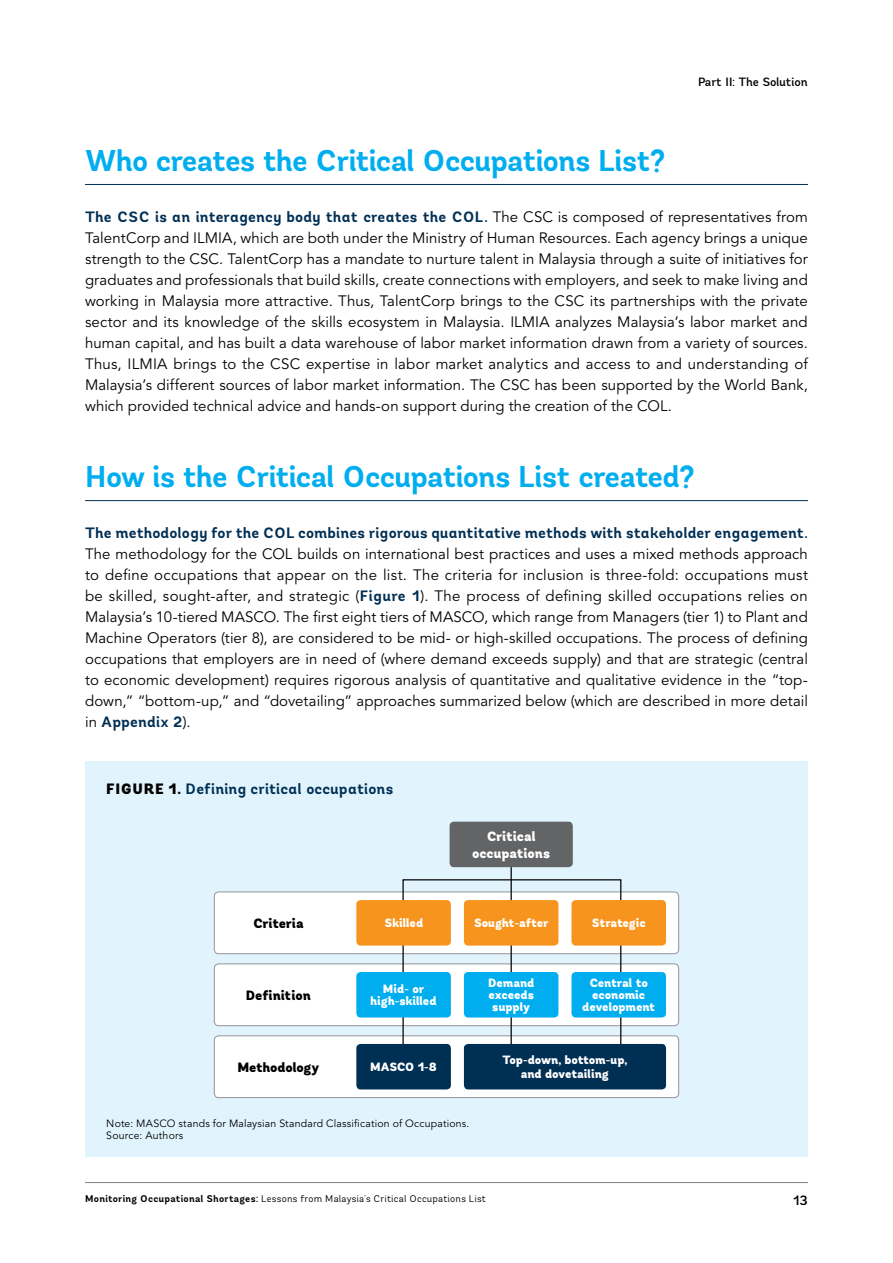
<style>
.page{position:relative;width:893px;height:1263px;background:#fff}
.page>*{position:absolute;margin:0;border:0;box-sizing:border-box;transform-origin:0 0}
.t1{font:700 30px "Andes";letter-spacing:-.03em;color:#00aeef}
.t2{font:15px/21px "Avenir LT Std";letter-spacing:.005em;color:#000;text-align:justify}
.t3{font:700 15px "Andes";letter-spacing:.01em;color:#002f54}
.t4{font:900 13.5px "Andes";letter-spacing:-.01em;color:#000}
.t5{font:900 13.5px/16.2px "Andes";letter-spacing:-.005em;color:#fff;text-align:center}
.t6{font:500 13.5px "Andes";color:#000}
.t7{font:900 12px/12px "Andes";letter-spacing:-.01em;color:#fff;text-align:center}
.t8{font:500 12px "Andes";color:#000}
.t9{font:10.5px/12px "Avenir LT Std";letter-spacing:.02em;color:#000}
.t10{font:9.75px "Andes";letter-spacing:.025em;color:#000}
.s1{font-family:"Avenir LT Std";font-weight:400;color:#000}
.s2{font-family:"Andes";font-weight:700;color:#002f54}
.s3{font-weight:900;color:#000}
.s4{font-weight:700}
</style>
<div class="page">
<hr style="left:85px;top:1182px;width:723px;height:1px;background:#808285">
<hr style="left:85px;top:184px;width:723px;height:1px;background:#002f54">
<hr style="left:85px;top:500px;width:723px;height:1px;background:#002f54">
<div style="left:85px;top:761px;width:723px;height:396px;background:#e1f4fd"></div>
<div style="left:214px;top:892px;width:465px;height:62px;background:#fff;border-radius:4px"></div>
<div style="left:214px;top:892px;width:465px;height:62px;border:1px solid #939598;border-radius:4px"></div>
<div style="left:214px;top:964px;width:465px;height:62px;background:#fff;border-radius:4px"></div>
<div style="left:214px;top:964px;width:465px;height:62px;border:1px solid #939598;border-radius:4px"></div>
<div style="left:214px;top:1036px;width:465px;height:61px;background:#fff;border-radius:4px"></div>
<div style="left:214px;top:1036px;width:465px;height:62px;border:1px solid #939598;border-radius:4px"></div>
<div style="left:402px;top:879px;width:219px;height:169px;border:1px solid #000"></div>
<hr style="left:511px;top:859px;width:1px;height:189px;background:#000">
<div style="left:450px;top:822px;width:123px;height:45px;background:#636466;border-radius:4px"></div>
<div style="left:356px;top:900px;width:95px;height:45px;background:#f7941e;border-radius:4px"></div>
<div style="left:356px;top:972px;width:95px;height:45px;background:#00aeef;border-radius:4px"></div>
<div style="left:356px;top:1044px;width:95px;height:45px;background:#002f54;border-radius:4px"></div>
<div style="left:464px;top:900px;width:94px;height:45px;background:#f7941e;border-radius:4px"></div>
<div style="left:464px;top:972px;width:94px;height:45px;background:#00aeef;border-radius:4px"></div>
<div style="left:571px;top:900px;width:95px;height:45px;background:#f7941e;border-radius:4px"></div>
<div style="left:571px;top:972px;width:95px;height:45px;background:#00aeef;border-radius:4px"></div>
<div style="left:464px;top:1044px;width:202px;height:45px;background:#002f54;border-radius:4px"></div>
<p class="t8" style="left:698px;top:74px;width:111px">Part II: The Solution</p>
<h1 class="t1" style="left:85px;top:142px;width:582px">Who creates the Critical Occupations List?</h1>
<p class="t3" style="left:85px;top:207px;width:724px">The CSC is an interagency body that creates the COL. <span class="s1">The CSC is composed of representatives from</span></p>
<p class="t2" style="left:85px;top:228px;width:724px">TalentCorp and ILMIA, which are both under the Ministry of Human Resources. Each agency brings a unique strength to the CSC. TalentCorp has a mandate to nurture talent in Malaysia through a suite of initiatives for graduates and professionals that build skills, create connections with employers, and seek to make living and working in Malaysia more attractive. Thus, TalentCorp brings to the CSC its partnerships with the private sector and its knowledge of the skills ecosystem in Malaysia. ILMIA analyzes Malaysia’s labor market and human capital, and has built a data warehouse of labor market information drawn from a variety of sources.<br>Thus, ILMIA brings to the CSC expertise in labor market analytics and access to and understanding of Malaysia’s different sources of labor market information. The CSC has been supported by the World Bank, which provided technical advice and hands-on support during the creation of the COL.</p>
<h1 class="t1" style="left:85px;top:458px;width:611px">How is the Critical Occupations List created?</h1>
<p class="t3" style="left:85px;top:523px;width:724px">The methodology for the COL combines rigorous quantitative methods with stakeholder engagement.</p>
<p class="t2" style="left:85px;top:544px;width:724px">The methodology for the COL builds on international best practices and uses a mixed methods approach to define occupations that appear on the list. The criteria for inclusion is three-fold: occupations must be skilled, sought-after, and strategic (<span class="s2">Figure 1</span>). The process of defining skilled occupations relies on Malaysia’s 10-tiered MASCO. The first eight tiers of MASCO, which range from Managers (tier 1) to Plant and Machine Operators (tier 8), are considered to be mid- or high-skilled occupations. The process of defining occupations that employers are in need of (where demand exceeds supply) and that are strategic (central to economic development) requires rigorous analysis of quantitative and qualitative evidence in the “top&shy;down,” “bottom-up,” and “dovetailing” approaches summarized below (which are described in more detail</p>
<p class="t3" style="left:85px;top:712px;width:107px"><span class="s1">in</span> Appendix 2<span class="s1">).</span></p>
<p class="t3" style="left:106px;top:779px;width:289px"><span class="s3">FIGURE 1.</span> Defining critical occupations</p>
<p class="t4" style="left:253px;top:914px;width:52px">Criteria</p>
<p class="t7" style="left:384px;top:917px;width:41px">Skilled</p>
<p class="t4" style="left:246px;top:986px;width:67px">Definition</p>
<p class="t7" style="left:371px;top:983px;width:67px">Mid- or high-skilled</p>
<p class="t4" style="left:237px;top:1058px;width:84px">Methodology</p>
<p class="t7" style="left:370px;top:1061px;width:68px">MASCO 1-8</p>
<p class="t5" style="left:472px;top:829px;width:79px">Critical occupations</p>
<p class="t7" style="left:474px;top:917px;width:76px">Sought-after</p>
<p class="t7" style="left:488px;top:977px;width:48px">Demand exceeds supply</p>
<p class="t7" style="left:591px;top:917px;width:56px">Strategic</p>
<p class="t7" style="left:582px;top:977px;width:75px">Central to economic development</p>
<p class="t7" style="left:502px;top:1053px;width:127px;line-height:14.4px">Top-down, bottom-up, and dovetailing</p>
<p class="t9" style="left:106px;top:1118px;width:365px">Note: MASCO stands for Malaysian Standard Classification of Occupations.<br>Source: Authors</p>
<p class="t10" style="left:85px;top:1193px;width:403px"><span class="s4">Monitoring Occupational Shortages:</span> Lessons from Malaysia’s Critical Occupations List</p>
<p class="t6" style="left:793px;top:1192px;width:16px">13</p>
</div>
